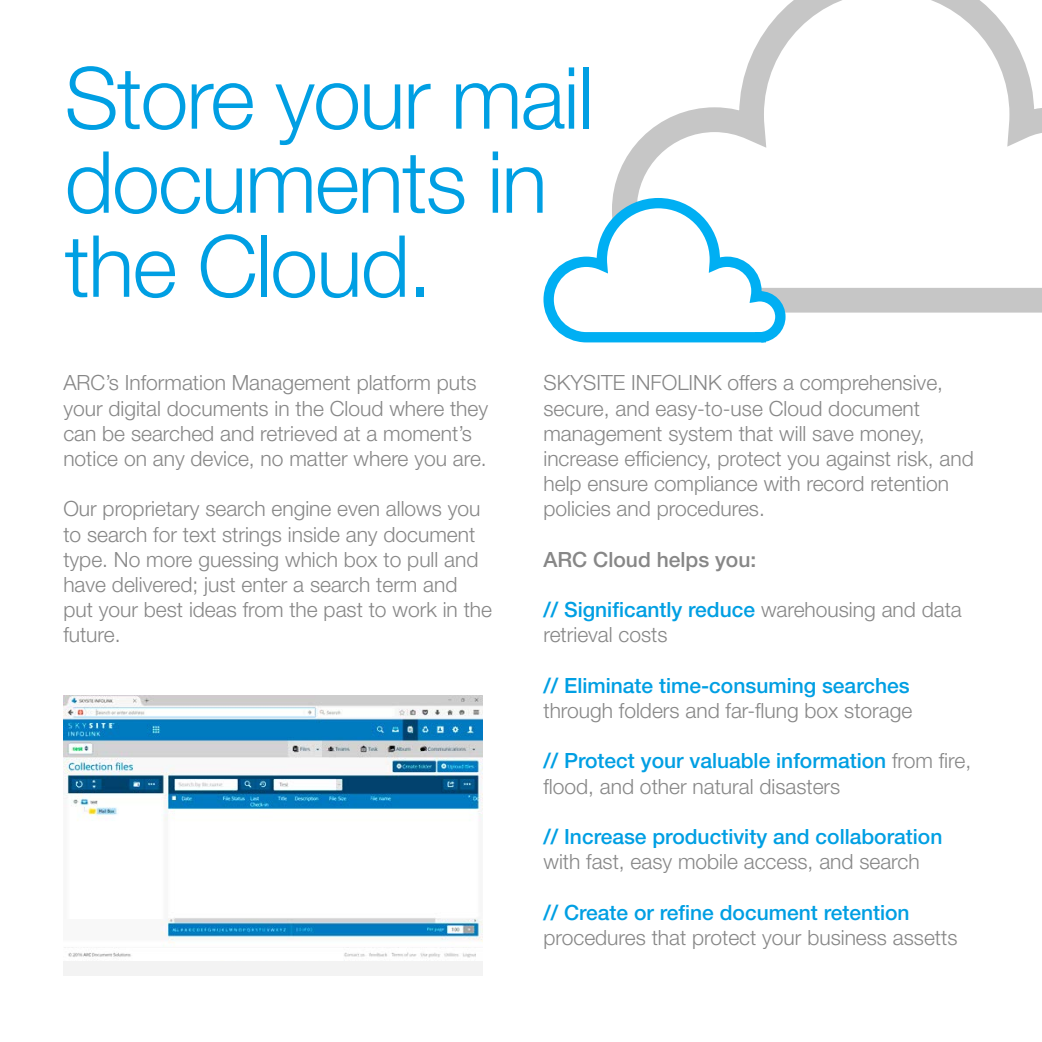
<style>
.page{position:relative;width:1042px;height:1042px;background:#fff}
.page>*{position:absolute;margin:0;border:0;box-sizing:border-box;transform-origin:0 0}
.t1{font:300 85.75px/84px "Helvetica Neue";letter-spacing:-.02em;color:#009fe3}
.t2{font:300 21px/25.2px "Helvetica Neue";color:#878787}
.t3{font:500 21px "Helvetica Neue";color:#009fe3}
.t4{font:500 21px "Helvetica Neue";color:#878787}
.s1{font-weight:500;color:#009fe3}
</style>
<div class="page">
<svg style="left:613px;top:0;width:429px;height:313px"></svg>
<svg style="left:543px;top:193px;width:248px;height:150px"></svg>
<img style="left:63px;top:695px;width:420px;height:266px">
<div style="left:63px;top:961px;width:420px;height:15px;background:#f3f3f3"></div>
<h1 class="t1" style="left:65px;top:54px;width:530px">Store your mail documents in the Cloud.</h1>
<p class="t2" style="left:63px;top:370px;width:426px">ARC’s Information Management platform puts your digital documents in the Cloud where they can be searched and retrieved at a moment’s notice on any device, no matter where you are.</p>
<p class="t2" style="left:63px;top:496px;width:430px">Our proprietary search engine even allows you to search for text strings inside any document type. No more guessing which box to pull and have delivered; just enter a search term and put your best ideas from the past to work in the future.</p>
<p class="t2" style="left:543px;top:370px;width:432px">SKYSITE INFOLINK offers a comprehensive, secure, and easy-to-use Cloud document management system that will save money, increase efficiency, protect you against risk, and help ensure compliance with record retention policies and procedures.</p>
<p class="t4" style="left:543px;top:547px;width:214px">ARC Cloud helps you:</p>
<p class="t2" style="left:543px;top:597px;width:420px"><span class="s1">// Significantly reduce</span> warehousing and data retrieval costs</p>
<p class="t3" style="left:543px;top:673px;width:368px">// Eliminate time-consuming searches</p>
<p class="t2" style="left:543px;top:697px;width:370px">through folders and far-flung box storage</p>
<p class="t2" style="left:543px;top:748px;width:429px"><span class="s1">// Protect your valuable information</span> from fire, flood, and other natural disasters</p>
<p class="t3" style="left:543px;top:824px;width:400px">// Increase productivity and collaboration</p>
<p class="t2" style="left:543px;top:849px;width:378px">with fast, easy mobile access, and search</p>
<p class="t3" style="left:543px;top:899px;width:368px">// Create or refine document retention</p>
<p class="t2" style="left:543px;top:924px;width:415px">procedures that protect your business assetts</p>
</div>
